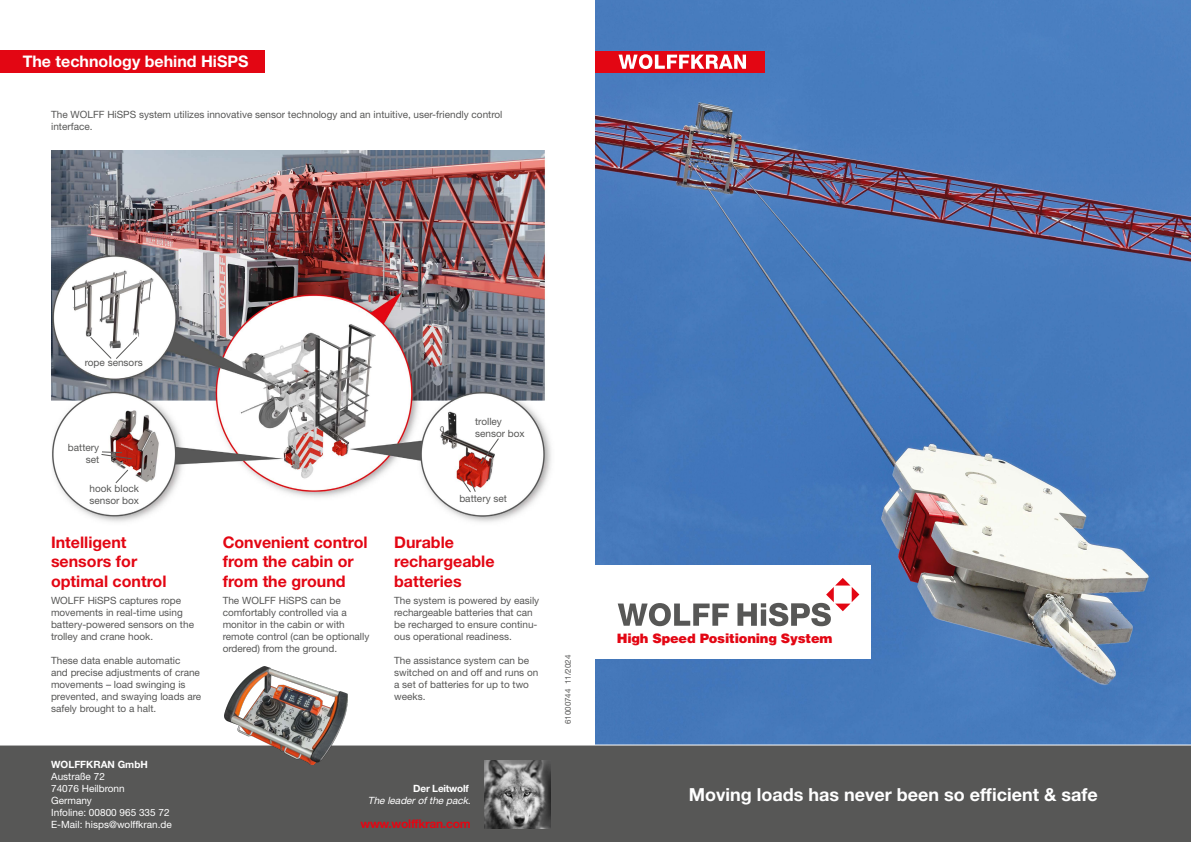
<style>
.page{position:relative;width:1191px;height:842px;background:#fff}
.page>*{position:absolute;margin:0;border:0;box-sizing:border-box;transform-origin:0 0}
.t1{font:700 18px "Helvetica Neue LT Std";color:#fff}
.t2{font:700 16px/19.2px "Helvetica Neue LT Std";color:#e30613}
.t3{font:700 16px "Helvetica Neue LT Std";color:#fff}
.t4{font:900 13px "Helvetica";letter-spacing:-.015em;color:#e30613}
.t5{font:700 12px "Helvetica Neue LT Std";letter-spacing:-.02em;color:#e30613}
.t6{font:10px/12px "Helvetica Neue LT Std";color:#575756}
.t7{font:10px/12px "Helvetica Neue LT Std";color:#fff}
.t8{font:italic 10px "Helvetica Neue LT Std";color:#fff}
.t9{font:700 10px "Helvetica Neue LT Std";color:#fff}
.t10{font:700 10px "Helvetica Neue LT Std";letter-spacing:-.02em;color:#fff}
.t11{font:8px "Helvetica Neue LT Std";color:#575756}
</style>
<div class="page">
<img style="left:595px;top:0;width:596px;height:744px">
<div style="left:595px;top:51px;width:170px;height:21px;background:#e30613"></div>
<svg style="left:618px;top:54px;width:128px;height:15px"></svg>
<div style="left:0;top:744px;width:1191px;height:98px;background:#575756"></div>
<img style="left:484px;top:761px;width:66px;height:67px">
<div style="left:595px;top:565px;width:276px;height:94px;background:#fff"></div>
<svg style="left:617px;top:603px;width:111px;height:23px"></svg>
<svg style="left:737px;top:578px;width:122px;height:48px"></svg>
<div style="left:0;top:51px;width:264px;height:22px;background:#e30613"></div>
<img style="left:51px;top:151px;width:500px;height:371px">
<svg style="left:90px;top:336px;width:47px;height:23px"></svg>
<svg style="left:115px;top:469px;width:14px;height:15px"></svg>
<svg style="left:101px;top:451px;width:31px;height:8px"></svg>
<svg style="left:459px;top:476px;width:17px;height:17px"></svg>
<svg style="left:480px;top:438px;width:19px;height:26px"></svg>
<img style="left:225px;top:667px;width:123px;height:98px">
<h2 class="t3" style="left:23px;top:52px;width:227px">The technology behind HiSPS</h2>
<p class="t6" style="left:51px;top:108px;width:453px">The WOLFF HiSPS system utilizes innovative sensor technology and an intuitive, user-friendly control interface.</p>
<p class="t6" style="left:85px;top:356px;width:59px">rope sensors</p>
<p class="t6" style="left:68px;top:441px;width:33px;text-align:right">battery set</p>
<p class="t6" style="left:89px;top:482px;width:51px">hook block sensor box</p>
<h2 class="t2" style="left:51px;top:532px;width:117px">Intelligent sensors for optimal control</h2>
<p class="t6" style="left:51px;top:594px;width:144px">WOLFF HiSPS captures rope movements in real-time using battery-powered sensors on the trolley and crane hook.</p>
<p class="t6" style="left:51px;top:654px;width:152px">These data enable automatic<br>and precise adjustments of crane movements – load swinging is prevented, and swaying loads are safely brought to a halt.</p>
<p class="t9" style="left:51px;top:758px;width:98px">WOLFFKRAN GmbH</p>
<p class="t7" style="left:51px;top:770px;width:122px">Austraße 72<br>74076 Heilbronn<br>Germany<br>Infoline: 00800 965 335 72<br>E-Mail: hisps@wolffkran.de</p>
<p class="t6" style="left:475px;top:415px;width:51px">trolley sensor box</p>
<h2 class="t2" style="left:223px;top:532px;width:146px">Convenient control from the cabin or from the ground</h2>
<p class="t6" style="left:223px;top:594px;width:148px">The WOLFF HiSPS can be comfortably controlled via a monitor in the cabin or with remote control (can be optionally ordered) from the ground.</p>
<p class="t6" style="left:459px;top:492px;width:49px">battery set</p>
<h2 class="t2" style="left:394px;top:532px;width:102px">Durable rechargeable batteries</h2>
<p class="t6" style="left:394px;top:594px;width:147px">The system is powered by easily rechargeable batteries that can be recharged to ensure continu&shy;ous operational readiness.</p>
<p class="t6" style="left:394px;top:654px;width:146px">The assistance system can be switched on and off and runs on a set of batteries for up to two weeks.</p>
<p class="t10" style="left:413px;top:782px;width:57px">Der Leitwolf</p>
<p class="t8" style="left:368px;top:794px;width:107px">The leaderofthe pack.</p>
<p class="t5" style="left:360px;top:816px;width:112px">www.wolffkran.com</p>
<p class="t11" style="left:563px;top:724px;width:71px;rotate:-90deg">61000744 11/2024</p>
<h3 class="t4" style="left:617px;top:630px;width:217px">High Speed Positioning System</h3>
<h1 class="t1" style="left:688px;top:783px;width:411px">Moving loads has never been so efficient &amp; safe</h1>
</div>
